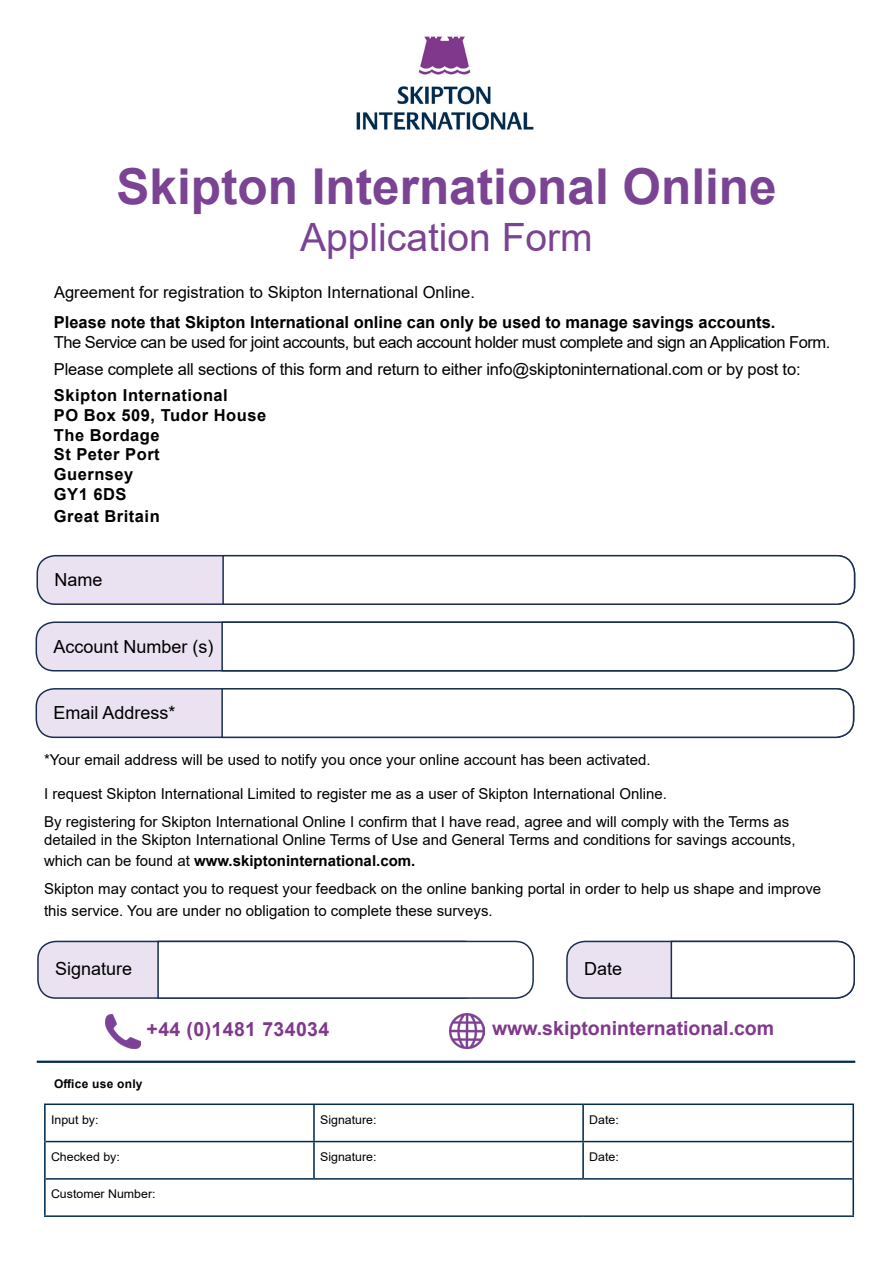
<style>
.page{position:relative;width:893px;height:1263px;background:#fff}
.page>*{position:absolute;margin:0;border:0;box-sizing:border-box;transform-origin:0 0}
.t1{font:700 49.5px "Arial";color:#7b4393}
.t2{font:39px "Arial";color:#7b4393}
.t3{font:700 19.5px "Arial";color:#80388d}
.t4{font:700 19.5px "Arial";letter-spacing:.02em;color:#80388d}
.t5{font:18px "Arial";color:#000}
.t6{font:16.5px "Arial";letter-spacing:-.01em;color:#000}
.t7{font:16.5px "Arial";letter-spacing:-.03em;color:#000}
.t8{font:700 16.5px/19.8px "Arial";letter-spacing:.03em;color:#000}
.t9{font:700 16.5px "Arial";color:#000}
.t10{font:15px/21.6px "Arial";color:#000}
.t11{font:12px "Arial";color:#000}
.t12{font:700 12px "Arial";letter-spacing:.02em;color:#000}
.s1{font-weight:700}
</style>
<div class="page">
<hr style="left:37px;top:1060px;width:818px;height:3px;background:#002c50">
<hr style="left:44px;top:1103px;width:270px;height:2px;background:#002c50">
<hr style="left:314px;top:1103px;width:269px;height:2px;background:#002c50">
<hr style="left:583px;top:1103px;width:271px;height:2px;background:#002c50">
<hr style="left:46px;top:1141px;width:268px;height:1px;background:#002c50">
<hr style="left:314px;top:1141px;width:269px;height:1px;background:#002c50">
<hr style="left:583px;top:1141px;width:269px;height:1px;background:#002c50">
<hr style="left:46px;top:1178px;width:268px;height:1px;background:#002c50">
<hr style="left:314px;top:1178px;width:269px;height:1px;background:#002c50">
<hr style="left:583px;top:1178px;width:269px;height:1px;background:#002c50">
<hr style="left:44px;top:1215px;width:270px;height:2px;background:#002c50">
<hr style="left:314px;top:1215px;width:269px;height:2px;background:#002c50">
<hr style="left:583px;top:1215px;width:271px;height:2px;background:#002c50">
<hr style="left:44px;top:1105px;width:2px;height:36px;background:#002c50">
<hr style="left:313px;top:1105px;width:2px;height:36px;background:#002c50">
<hr style="left:582px;top:1105px;width:2px;height:36px;background:#002c50">
<hr style="left:852px;top:1105px;width:2px;height:36px;background:#002c50">
<hr style="left:44px;top:1141px;width:2px;height:38px;background:#002c50">
<hr style="left:313px;top:1142px;width:2px;height:36px;background:#002c50">
<hr style="left:582px;top:1142px;width:2px;height:36px;background:#002c50">
<hr style="left:852px;top:1141px;width:2px;height:38px;background:#002c50">
<hr style="left:44px;top:1179px;width:2px;height:36px;background:#002c50">
<hr style="left:852px;top:1179px;width:2px;height:36px;background:#002c50">
<img style="left:450px;top:1014px;width:35px;height:35px">
<img style="left:105px;top:1014px;width:35px;height:35px">
<div style="left:37px;top:556px;width:817px;height:48px;background:#eae1f1;border-radius:18px"></div>
<div style="left:37px;top:555px;width:818px;height:50px;border:2px solid #1a2e50;border-radius:18px"></div>
<svg style="left:222px;top:554px;width:634px;height:51px;background:#f0f1f3"></svg>
<div style="left:36px;top:622px;width:818px;height:49px;background:#eae1f1;border-radius:18px"></div>
<div style="left:36px;top:621px;width:818px;height:50px;border:2px solid #1a2e50;border-radius:18px"></div>
<svg style="left:221px;top:621px;width:634px;height:51px;background:#eeeff2"></svg>
<div style="left:36px;top:689px;width:818px;height:48px;background:#eae1f1;border-radius:18px"></div>
<div style="left:36px;top:688px;width:818px;height:50px;border:2px solid #1a2e50;border-radius:18px"></div>
<svg style="left:221px;top:688px;width:634px;height:51px;background:#f0f1f3"></svg>
<div style="left:38px;top:941px;width:444px;height:57px;background:#eae1f1;border-radius:18px"></div>
<div style="left:37px;top:941px;width:446px;height:58px;border:2px solid #1a2e50;border-radius:18px"></div>
<svg style="left:157px;top:940px;width:377px;height:59px;background:#f0f1f4"></svg>
<img style="left:356px;top:36px;width:178px;height:94px">
<div style="left:567px;top:941px;width:287px;height:57px;background:#eae1f1;border-radius:18px"></div>
<div style="left:566px;top:941px;width:289px;height:58px;border:2px solid #1a2e50;border-radius:18px"></div>
<svg style="left:670px;top:940px;width:185px;height:59px;background:#eef0f2"></svg>
<h1 class="t1" style="left:116px;top:152px;width:662px">Skipton International Online</h1>
<h2 class="t2" style="left:300px;top:211px;width:294px">Application Form</h2>
<p class="t6" style="left:54px;top:281px;width:422px">Agreement for registration to Skipton International Online.</p>
<p class="t9" style="left:54px;top:310px;width:723px">Please note that Skipton International online can only be used to manage savings accounts.</p>
<p class="t7" style="left:54px;top:330px;width:778px">The Service can be used for joint accounts, but each account holder must complete and sign an Application Form.</p>
<p class="t6" style="left:54px;top:358px;width:748px">Please complete all sections of this form and return to either info@skiptoninternational.com or by post to:</p>
<p class="t8" style="left:54px;top:385px;width:214px">Skipton International<br>PO Box 509, Tudor House<br>The Bordage<br>St Peter Port<br>Guernsey<br>GY1 6DS</p>
<p class="t8" style="left:54px;top:506px;width:107px">Great Britain</p>
<p class="t5" style="left:55px;top:567px;width:50px">Name</p>
<p class="t5" style="left:54px;top:634px;width:162px">Account Number (s)</p>
<p class="t5" style="left:54px;top:700px;width:124px">Email Address*</p>
<p class="t10" style="left:44px;top:748px;width:608px">*Your email address will be used to notify you once your online account has been activated.</p>
<p class="t10" style="left:44px;top:779px;width:747px;line-height:28px">I request Skipton International Limited to register me as a user of Skipton International Online.<br>By registering for Skipton International Online I confirm that I have read, agree and will comply with the Terms as</p>
<p class="t10" style="left:44px;top:828px;width:753px">detailed in the Skipton International Online Terms of Use and General Terms and conditions for savings accounts, which can be found at <span class="s1">www.skiptoninternational.com.</span></p>
<p class="t10" style="left:44px;top:878px;width:779px">Skipton may contact you to request your feedback on the online banking portal in order to help us shape and improve this service. You are under no obligation to complete these surveys.</p>
<p class="t5" style="left:55px;top:956px;width:79px">Signature</p>
<p class="t5" style="left:584px;top:956px;width:40px">Date</p>
<h3 class="t4" style="left:147px;top:1015px;width:184px">+44 (0)1481 734034</h3>
<h3 class="t3" style="left:492px;top:1015px;width:284px">www.skiptoninternational.com</h3>
<p class="t12" style="left:54px;top:1075px;width:90px">Office use only</p>
<p class="t11" style="left:51px;top:1111px;width:49px">Input by:</p>
<p class="t11" style="left:320px;top:1111px;width:58px">Signature:</p>
<p class="t11" style="left:589px;top:1111px;width:31px">Date:</p>
<p class="t11" style="left:51px;top:1148px;width:70px">Checked by:</p>
<p class="t11" style="left:320px;top:1148px;width:58px">Signature:</p>
<p class="t11" style="left:589px;top:1148px;width:31px">Date:</p>
<p class="t11" style="left:51px;top:1185px;width:106px">Customer Number:</p>
</div>
